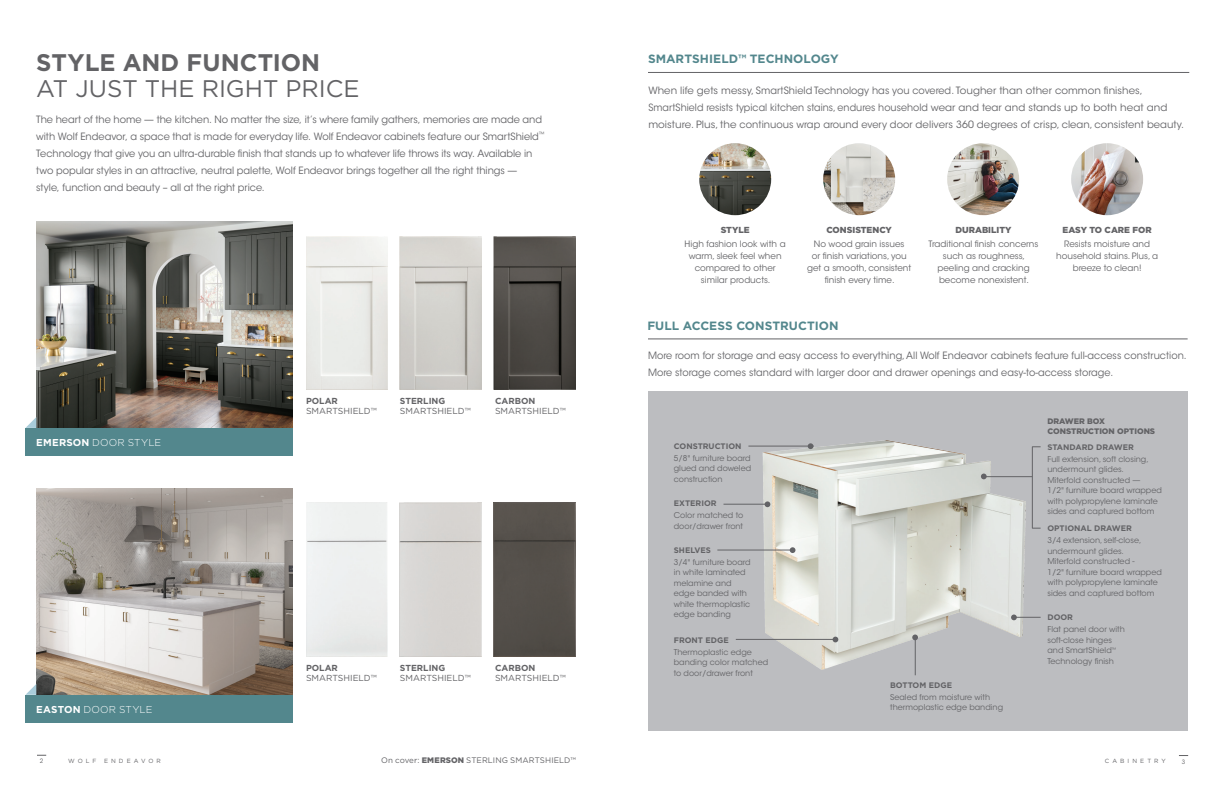
<style>
.page{position:relative;width:1224px;height:792px;background:#fff}
.page>*{position:absolute;margin:0;border:0;box-sizing:border-box;transform-origin:0 0}
.t1{font:24px "Gotham";color:#636366}
.t2{font:700 24px "Gotham";color:#636366}
.t3{font:700 12px "Gotham";color:#53878d}
.t4{font:10px/17px "ITC Avant Garde Std";color:#636366}
.t5{font:300 10px "Gotham";letter-spacing:.01em;color:#fff}
.t6{font:8.8px/12px "ITC Avant Garde Std";color:#636366;text-align:center}
.t7{font:8.8px "Gotham";color:#636366}
.t8{font:900 8.8px "Gotham";color:#636366}
.t9{font:700 8.8px "Gotham";color:#636366}
.t10{font:8px/10.5px "ITC Avant Garde Std";color:#636366}
.t11{font:700 8px "Gotham";color:#636366}
.t12{font:8px "Gotham";letter-spacing:.01em;color:#636366}
.t13{font:900 8px/9.6px "Gotham";color:#636366}
.t14{font:6px "Gotham";letter-spacing:.51em;color:#636366}
.t15{font:6px "ITC Avant Garde Std";color:#636366}
.s1{font-weight:700}
.s2{font-weight:900}
</style>
<div class="page">
<div style="left:648px;top:391px;width:540px;height:340px;background:#bcbdc0"></div>
<img style="left:750px;top:440px;width:287px;height:235px">
<svg style="left:808px;top:443px;width:5px;height:6px"></svg>
<hr style="left:748px;top:446px;width:66px;height:1px;background:#636366">
<svg style="left:765px;top:501px;width:5px;height:6px"></svg>
<hr style="left:724px;top:504px;width:43px;height:1px;background:#636366">
<hr style="left:717px;top:550px;width:76px;height:1px;background:#636366">
<svg style="left:790px;top:547px;width:5px;height:6px"></svg>
<hr style="left:736px;top:639px;width:99px;height:1px;background:#636366">
<svg style="left:833px;top:637px;width:5px;height:5px"></svg>
<svg style="left:912px;top:635px;width:6px;height:5px"></svg>
<hr style="left:915px;top:639px;width:1px;height:36px;background:#636366">
<svg style="left:1011px;top:615px;width:30px;height:5px"></svg>
<svg style="left:981px;top:474px;width:6px;height:5px"></svg>
<hr style="left:984px;top:476px;width:48px;height:1px;background:#636366">
<hr style="left:1032px;top:447px;width:1px;height:81px;background:#636366">
<img style="left:699px;top:143px;width:72px;height:72px;border-radius:36px">
<img style="left:823px;top:143px;width:72px;height:72px;border-radius:36px">
<img style="left:947px;top:143px;width:72px;height:72px;border-radius:36px">
<img style="left:1071px;top:143px;width:72px;height:72px;border-radius:36px">
<img style="left:36px;top:221px;width:257px;height:207px">
<div style="left:25px;top:428px;width:268px;height:27px;background:#53878d"></div>
<svg style="left:25px;top:417px;width:11px;height:11px"></svg>
<img style="left:306px;top:236px;width:82px;height:154px">
<img style="left:400px;top:236px;width:82px;height:154px">
<img style="left:494px;top:236px;width:82px;height:154px">
<img style="left:36px;top:488px;width:257px;height:207px">
<div style="left:25px;top:695px;width:268px;height:27px;background:#53878d"></div>
<svg style="left:25px;top:684px;width:11px;height:11px"></svg>
<div style="left:400px;top:503px;width:82px;height:153px;background:#d7d5d1"></div>
<div style="left:494px;top:503px;width:82px;height:153px;background:#55504a"></div>
<hr style="left:648px;top:72px;width:541px;height:1px;background:#636366">
<hr style="left:648px;top:339px;width:540px;height:1px;background:#636366">
<h1 class="t2" style="left:36px;top:46px;width:286px">STYLE AND FUNCTION</h1>
<p class="t3" style="left:648px;top:51px;width:192px">SMARTSHIELD™ TECHNOLOGY</p>
<h1 class="t1" style="left:36px;top:73px;width:325px">AT JUST THE RIGHT PRICE</h1>
<p class="t4" style="left:36px;top:111px;width:510px">The heart of the home — the kitchen. No matter the size, it’s where family gathers, memories are made and with Wolf Endeavor, a space that is made for everyday life. Wolf Endeavor cabinets feature our SmartShield<sup>™ </sup>Technology that give you an ultra-durable finish that stands up to whatever life throws its way. Available in two popular styles in an attractive, neutral palette, Wolf Endeavor brings together all the right things —<br>style, function and beauty – all at the right price.</p>
<p class="t4" style="left:648px;top:82px;width:537px">When life gets messy, SmartShield Technology has you covered. Tougher than other common finishes,<br>SmartShield resists typical kitchen stains, endures household wear and tear and stands up to both heat and moisture. Plus, the continuous wrap around every door delivers 360 degrees of crisp, clean, consistent beauty.</p>
<p class="t8" style="left:721px;top:224px;width:30px">STYLE</p>
<p class="t6" style="left:685px;top:238px;width:103px">High fashion look with a warm, sleek feel when compared to other similar products.</p>
<p class="t8" style="left:826px;top:224px;width:67px">CONSISTENCY</p>
<p class="t6" style="left:807px;top:238px;width:106px">No wood grain issues<br>or finish variations, you get a smooth, consistent finish every time.</p>
<p class="t3" style="left:647px;top:318px;width:193px">FULL ACCESS CONSTRUCTION</p>
<p class="t8" style="left:956px;top:224px;width:57px">DURABILITY</p>
<p class="t6" style="left:929px;top:238px;width:111px">Traditional finish concerns such as roughness, peeling and cracking become nonexistent.</p>
<p class="t8" style="left:1063px;top:224px;width:91px">EASY TO CARE FOR</p>
<p class="t6" style="left:1056px;top:238px;width:103px">Resists moisture and household stains. Plus, a breeze to clean!</p>
<p class="t5" style="left:36px;top:436px;width:126px"><span class="s1">EMERSON</span> DOOR STYLE</p>
<p class="t5" style="left:36px;top:703px;width:118px"><span class="s1">EASTON</span> DOOR STYLE</p>
<p class="t9" style="left:306px;top:395px;width:33px">POLAR</p>
<p class="t7" style="left:306px;top:405px;width:72px">SMARTSHIELD™</p>
<p class="t9" style="left:400px;top:395px;width:47px">STERLING</p>
<p class="t7" style="left:400px;top:405px;width:72px">SMARTSHIELD™</p>
<p class="t9" style="left:495px;top:395px;width:42px">CARBON</p>
<p class="t7" style="left:495px;top:405px;width:72px">SMARTSHIELD™</p>
<p class="t9" style="left:306px;top:662px;width:33px">POLAR</p>
<p class="t7" style="left:306px;top:672px;width:72px">SMARTSHIELD™</p>
<p class="t9" style="left:400px;top:662px;width:47px">STERLING</p>
<p class="t7" style="left:400px;top:672px;width:72px">SMARTSHIELD™</p>
<p class="t9" style="left:495px;top:662px;width:42px">CARBON</p>
<p class="t7" style="left:495px;top:672px;width:72px">SMARTSHIELD™</p>
<p class="t4" style="left:648px;top:347px;width:540px">More room for storage and easy access to everything, All Wolf Endeavor cabinets feature full-access construction.<br>More storage comes standard with larger door and drawer openings and easy-to-access storage.</p>
<p class="t11" style="left:674px;top:440px;width:69px">CONSTRUCTION</p>
<p class="t10" style="left:674px;top:453px;width:79px;text-align:justify">5/8" furniture board glued and doweled construction</p>
<p class="t11" style="left:674px;top:498px;width:44px">EXTERIOR</p>
<p class="t10" style="left:674px;top:510px;width:71px">Color matched to door/drawer front</p>
<p class="t11" style="left:674px;top:545px;width:39px">SHELVES</p>
<p class="t10" style="left:674px;top:557px;width:78px">3/4" furniture board in white laminated melamine and edge banded with white thermoplastic edge banding</p>
<p class="t11" style="left:674px;top:634px;width:56px">FRONT EDGE</p>
<p class="t10" style="left:674px;top:646px;width:96px">Thermoplastic edge banding color matched to door/drawer front</p>
<p class="t11" style="left:890px;top:680px;width:63px">BOTTOM EDGE</p>
<p class="t10" style="left:890px;top:692px;width:114px">Sealed from moisture with thermoplastic edge banding</p>
<p class="t13" style="left:1047px;top:417px;width:109px">DRAWER BOX<br>CONSTRUCTION OPTIONS</p>
<p class="t11" style="left:1047px;top:441px;width:88px">STANDARD DRAWER</p>
<p class="t10" style="left:1047px;top:454px;width:116px">Full extension, soft closing, undermount glides.<br>Miterfold constructed —<br>1/2" furniture board wrapped with polypropylene laminate sides and captured bottom</p>
<p class="t11" style="left:1047px;top:523px;width:86px">OPTIONAL DRAWER</p>
<p class="t10" style="left:1047px;top:535px;width:116px">3/4 extension, self-close, undermount glides.<br>Miterfold constructed -<br>1/2" furniture board wrapped with polypropylene laminate sides and captured bottom</p>
<p class="t11" style="left:1047px;top:612px;width:27px">DOOR</p>
<p class="t10" style="left:1047px;top:624px;width:79px">Flat panel door with soft-close hinges and SmartShield<sup>™<br></sup>Technology finish</p>
<p class="t12" style="left:381px;top:755px;width:196px">On cover: <span class="s2">EMERSON</span> STERLING SMARTSHIELD™</p>
<p class="t15" style="left:40px;top:758px;width:5px">2</p>
<p class="t14" style="left:68px;top:757px;width:30px">WOLF</p>
<p class="t14" style="left:104px;top:757px;width:58px">ENDEAVOR</p>
<p class="t14" style="left:1105px;top:757px;width:62px">CABINETRY</p>
<p class="t15" style="left:1182px;top:758px;width:5px">3</p>
</div>
